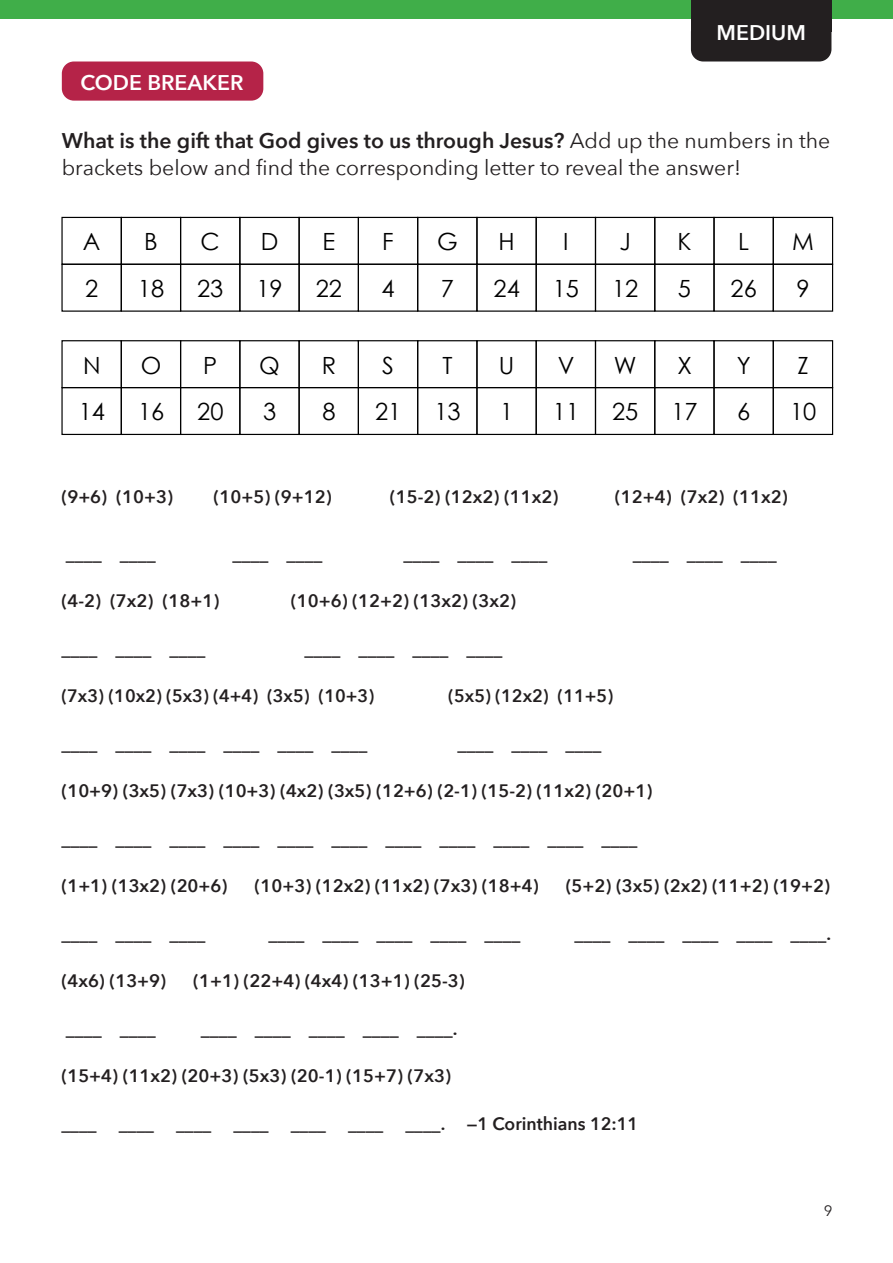
<style>
.page{position:relative;width:893px;height:1263px;background:#fff}
.page>*{position:absolute;margin:0;border:0;box-sizing:border-box;transform-origin:0 0}
.t1{font:700 32.55px "Century Gothic 2";color:#000}
.t2{font:23.7px "Century Gothic";color:#000}
._1__Heading{font:21.15px/27px "Avenir Next";color:#231f20}
._1__Heading-2{font:600 21.15px "Avenir Next";color:#fff}
._1__Heading-3{font:600 18px "Avenir Next";color:#231f20}
.t3{font:15px "Avenir Next";color:#231f20}
.s1{font-weight:600}
</style>
<div class="page">
<div style="left:0;top:0;width:893px;height:18px;background:#40ae49"></div>
<div style="left:62px;top:62px;width:201px;height:39px;background:#b52348;border-radius:12px"></div>
<div style="left:773px;top:387px;width:60px;height:48px;border:1px solid #000"></div>
<div style="left:713px;top:387px;width:61px;height:48px;border:1px solid #000"></div>
<div style="left:654px;top:387px;width:61px;height:48px;border:1px solid #000"></div>
<div style="left:595px;top:387px;width:60px;height:48px;border:1px solid #000"></div>
<div style="left:536px;top:387px;width:60px;height:48px;border:1px solid #000"></div>
<div style="left:476px;top:387px;width:61px;height:48px;border:1px solid #000"></div>
<div style="left:417px;top:387px;width:61px;height:48px;border:1px solid #000"></div>
<div style="left:358px;top:387px;width:60px;height:48px;border:1px solid #000"></div>
<div style="left:299px;top:387px;width:60px;height:48px;border:1px solid #000"></div>
<div style="left:239px;top:387px;width:61px;height:48px;border:1px solid #000"></div>
<div style="left:180px;top:387px;width:60px;height:48px;border:1px solid #000"></div>
<div style="left:121px;top:387px;width:60px;height:48px;border:1px solid #000"></div>
<div style="left:61px;top:387px;width:61px;height:48px;border:1px solid #000"></div>
<div style="left:773px;top:340px;width:60px;height:48px;border:1px solid #000"></div>
<div style="left:713px;top:340px;width:61px;height:48px;border:1px solid #000"></div>
<div style="left:654px;top:340px;width:61px;height:48px;border:1px solid #000"></div>
<div style="left:595px;top:340px;width:60px;height:48px;border:1px solid #000"></div>
<div style="left:536px;top:340px;width:60px;height:48px;border:1px solid #000"></div>
<div style="left:476px;top:340px;width:61px;height:48px;border:1px solid #000"></div>
<div style="left:417px;top:340px;width:61px;height:48px;border:1px solid #000"></div>
<div style="left:358px;top:340px;width:60px;height:48px;border:1px solid #000"></div>
<div style="left:299px;top:340px;width:60px;height:48px;border:1px solid #000"></div>
<div style="left:239px;top:340px;width:61px;height:48px;border:1px solid #000"></div>
<div style="left:180px;top:340px;width:60px;height:48px;border:1px solid #000"></div>
<div style="left:121px;top:340px;width:60px;height:48px;border:1px solid #000"></div>
<div style="left:61px;top:340px;width:61px;height:48px;border:1px solid #000"></div>
<div style="left:713px;top:264px;width:61px;height:48px;border:1px solid #000"></div>
<div style="left:654px;top:264px;width:61px;height:48px;border:1px solid #000"></div>
<div style="left:595px;top:264px;width:60px;height:48px;border:1px solid #000"></div>
<div style="left:536px;top:264px;width:60px;height:48px;border:1px solid #000"></div>
<div style="left:476px;top:264px;width:61px;height:48px;border:1px solid #000"></div>
<div style="left:417px;top:264px;width:61px;height:48px;border:1px solid #000"></div>
<div style="left:358px;top:264px;width:60px;height:48px;border:1px solid #000"></div>
<div style="left:299px;top:264px;width:60px;height:48px;border:1px solid #000"></div>
<div style="left:239px;top:264px;width:61px;height:48px;border:1px solid #000"></div>
<div style="left:180px;top:264px;width:60px;height:48px;border:1px solid #000"></div>
<div style="left:121px;top:264px;width:60px;height:48px;border:1px solid #000"></div>
<div style="left:773px;top:217px;width:60px;height:48px;border:1px solid #000"></div>
<div style="left:713px;top:217px;width:61px;height:48px;border:1px solid #000"></div>
<div style="left:654px;top:217px;width:61px;height:48px;border:1px solid #000"></div>
<div style="left:595px;top:217px;width:60px;height:48px;border:1px solid #000"></div>
<div style="left:536px;top:217px;width:60px;height:48px;border:1px solid #000"></div>
<div style="left:476px;top:217px;width:61px;height:48px;border:1px solid #000"></div>
<div style="left:417px;top:217px;width:61px;height:48px;border:1px solid #000"></div>
<div style="left:358px;top:217px;width:60px;height:48px;border:1px solid #000"></div>
<div style="left:299px;top:217px;width:60px;height:48px;border:1px solid #000"></div>
<div style="left:239px;top:217px;width:61px;height:48px;border:1px solid #000"></div>
<div style="left:180px;top:217px;width:60px;height:48px;border:1px solid #000"></div>
<div style="left:121px;top:217px;width:60px;height:48px;border:1px solid #000"></div>
<div style="left:61px;top:217px;width:61px;height:48px;border:1px solid #000"></div>
<div style="left:691px;top:20px;width:140px;height:42px;background:#231f20;border-radius:12px"></div>
<div style="left:691px;top:0;width:140px;height:31px;background:#231f20"></div>
<p class="_1__Heading-2" style="left:80px;top:64px;width:164px">CODE BREAKER</p>
<p class="_1__Heading-2" style="left:716px;top:14px;width:91px">MEDIUM</p>
<p class="_1__Heading" style="left:62px;top:127px;width:770px"><span class="s1">What is the gift that God gives to us through Jesus?</span> Add up the numbers in the brackets below and find the corresponding letter to reveal the answer!</p>
<p class="t1" style="left:293px;top:121px;width:298px">Cryptogram Puzzle</p>
<p class="t2" style="left:83px;top:225px;width:19px">A</p>
<p class="t2" style="left:144px;top:225px;width:15px">B</p>
<p class="t2" style="left:201px;top:225px;width:21px">C</p>
<p class="t2" style="left:261px;top:225px;width:19px">D</p>
<p class="t2" style="left:322px;top:225px;width:14px">E</p>
<p class="t2" style="left:382px;top:225px;width:13px">F</p>
<p class="t2" style="left:437px;top:225px;width:22px">G</p>
<p class="t2" style="left:499px;top:225px;width:18px">H</p>
<p class="t2" style="left:563px;top:225px;width:7px">I</p>
<p class="t2" style="left:619px;top:225px;width:13px">J</p>
<p class="t2" style="left:677px;top:225px;width:16px">K</p>
<p class="t2" style="left:738px;top:225px;width:12px">L</p>
<p class="t2" style="left:792px;top:225px;width:23px">M</p>
<p class="t2" style="left:85px;top:272px;width:15px">2</p>
<p class="t2" style="left:138px;top:272px;width:28px">18</p>
<p class="t2" style="left:197px;top:272px;width:28px">23</p>
<p class="t2" style="left:256px;top:272px;width:28px">19</p>
<p class="t2" style="left:316px;top:272px;width:28px">22</p>
<p class="t2" style="left:382px;top:272px;width:15px">4</p>
<p class="t2" style="left:441px;top:272px;width:15px">7</p>
<p class="t2" style="left:494px;top:272px;width:28px">24</p>
<p class="t2" style="left:553px;top:272px;width:28px">15</p>
<p class="t2" style="left:612px;top:272px;width:28px">12</p>
<p class="t2" style="left:678px;top:272px;width:15px">5</p>
<p class="t2" style="left:731px;top:272px;width:28px">26</p>
<p class="t2" style="left:796px;top:272px;width:15px">9</p>
<p class="t2" style="left:83px;top:348px;width:19px">N</p>
<p class="t2" style="left:141px;top:348px;width:22px">O</p>
<p class="t2" style="left:203px;top:348px;width:16px">P</p>
<p class="t2" style="left:259px;top:348px;width:22px">Q</p>
<p class="t2" style="left:322px;top:348px;width:16px">R</p>
<p class="t2" style="left:382px;top:348px;width:13px">S</p>
<p class="t2" style="left:442px;top:348px;width:12px">T</p>
<p class="t2" style="left:499px;top:348px;width:17px">U</p>
<p class="t2" style="left:558px;top:348px;width:18px">V</p>
<p class="t2" style="left:614px;top:348px;width:24px">W</p>
<p class="t2" style="left:677px;top:348px;width:16px">X</p>
<p class="t2" style="left:737px;top:348px;width:16px">Y</p>
<p class="t2" style="left:797px;top:348px;width:13px">Z</p>
<p class="t2" style="left:79px;top:395px;width:28px">14</p>
<p class="t2" style="left:138px;top:395px;width:28px">16</p>
<p class="t2" style="left:197px;top:395px;width:28px">20</p>
<p class="t2" style="left:263px;top:395px;width:15px">3</p>
<p class="t2" style="left:322px;top:395px;width:15px">8</p>
<p class="t2" style="left:375px;top:395px;width:28px">21</p>
<p class="t2" style="left:434px;top:395px;width:28px">13</p>
<p class="t2" style="left:500px;top:395px;width:15px">1</p>
<p class="t2" style="left:553px;top:395px;width:28px">11</p>
<p class="t2" style="left:612px;top:395px;width:28px">25</p>
<p class="t2" style="left:671px;top:395px;width:28px">17</p>
<p class="t2" style="left:737px;top:395px;width:15px">6</p>
<p class="t2" style="left:790px;top:395px;width:28px">10</p>
<p class="_1__Heading-3" style="left:61px;top:481px;width:113px">(9+6) (10+3)</p>
<p class="_1__Heading-3" style="left:214px;top:481px;width:120px">(10+5) (9+12)</p>
<p class="_1__Heading-3" style="left:390px;top:481px;width:170px">(15-2) (12x2) (11x2)</p>
<p class="_1__Heading-3" style="left:615px;top:481px;width:174px">(12+4) (7x2) (11x2)</p>
<p class="_1__Heading-3" style="left:66px;top:538px;width:91px">____ ____</p>
<p class="_1__Heading-3" style="left:232px;top:538px;width:91px">____ ____</p>
<p class="_1__Heading-3" style="left:403px;top:538px;width:145px">____ ____ ____</p>
<p class="_1__Heading-3" style="left:633px;top:538px;width:145px">____ ____ ____</p>
<p class="_1__Heading-3" style="left:61px;top:585px;width:159px">(4-2) (7x2) (18+1)</p>
<p class="_1__Heading-3" style="left:291px;top:585px;width:227px">(10+6) (12+2) (13x2) (3x2)</p>
<p class="_1__Heading-3" style="left:61px;top:633px;width:145px">____ ____ ____</p>
<p class="_1__Heading-3" style="left:304px;top:633px;width:199px">____ ____ ____ ____</p>
<p class="_1__Heading-3" style="left:61px;top:680px;width:314px">(7x3) (10x2) (5x3) (4+4) (3x5) (10+3)</p>
<p class="_1__Heading-3" style="left:448px;top:680px;width:166px">(5x5) (12x2) (11+5)</p>
<p class="_1__Heading-3" style="left:61px;top:728px;width:308px">____ ____ ____ ____ ____ ____</p>
<p class="_1__Heading-3" style="left:457px;top:728px;width:145px">____ ____ ____</p>
<p class="_1__Heading-3" style="left:61px;top:775px;width:592px">(10+9) (3x5) (7x3) (10+3) (4x2) (3x5) (12+6) (2-1) (15-2) (11x2) (20+1)</p>
<p class="_1__Heading-3" style="left:61px;top:823px;width:578px">____ ____ ____ ____ ____ ____ ____ ____ ____ ____ ____</p>
<p class="_1__Heading-3" style="left:61px;top:870px;width:168px">(1+1) (13x2) (20+6)</p>
<p class="_1__Heading-3" style="left:255px;top:870px;width:286px">(10+3) (12x2) (11x2) (7x3) (18+4)</p>
<p class="_1__Heading-3" style="left:566px;top:870px;width:266px">(5+2) (3x5) (2x2) (11+2) (19+2)</p>
<p class="_1__Heading-3" style="left:61px;top:918px;width:146px">____ ____ ____</p>
<p class="_1__Heading-3" style="left:268px;top:918px;width:253px">____ ____ ____ ____ ____</p>
<p class="_1__Heading-3" style="left:574px;top:918px;width:258px">____ ____ ____ ____ ____.</p>
<p class="_1__Heading-3" style="left:61px;top:966px;width:106px">(4x6) (13+9)</p>
<p class="_1__Heading-3" style="left:193px;top:966px;width:273px">(1+1) (22+4) (4x4) (13+1) (25-3)</p>
<p class="t2" style="left:286px;top:964px;width:8px">.</p>
<p class="_1__Heading-3" style="left:66px;top:1013px;width:91px">____ ____</p>
<p class="_1__Heading-3" style="left:201px;top:1013px;width:258px">____ ____ ____ ____ ____.</p>
<p class="_1__Heading-3" style="left:61px;top:1061px;width:391px">(15+4) (11x2) (20+3) (5x3) (20-1) (15+7) (7x3)</p>
<p class="_1__Heading-3" style="left:61px;top:1108px;width:578px">____ ____ ____ ____ ____ ____ ____. —1 Corinthians 12:11</p>
<p class="t3" style="left:824px;top:1198px;width:10px">9</p>
</div>
